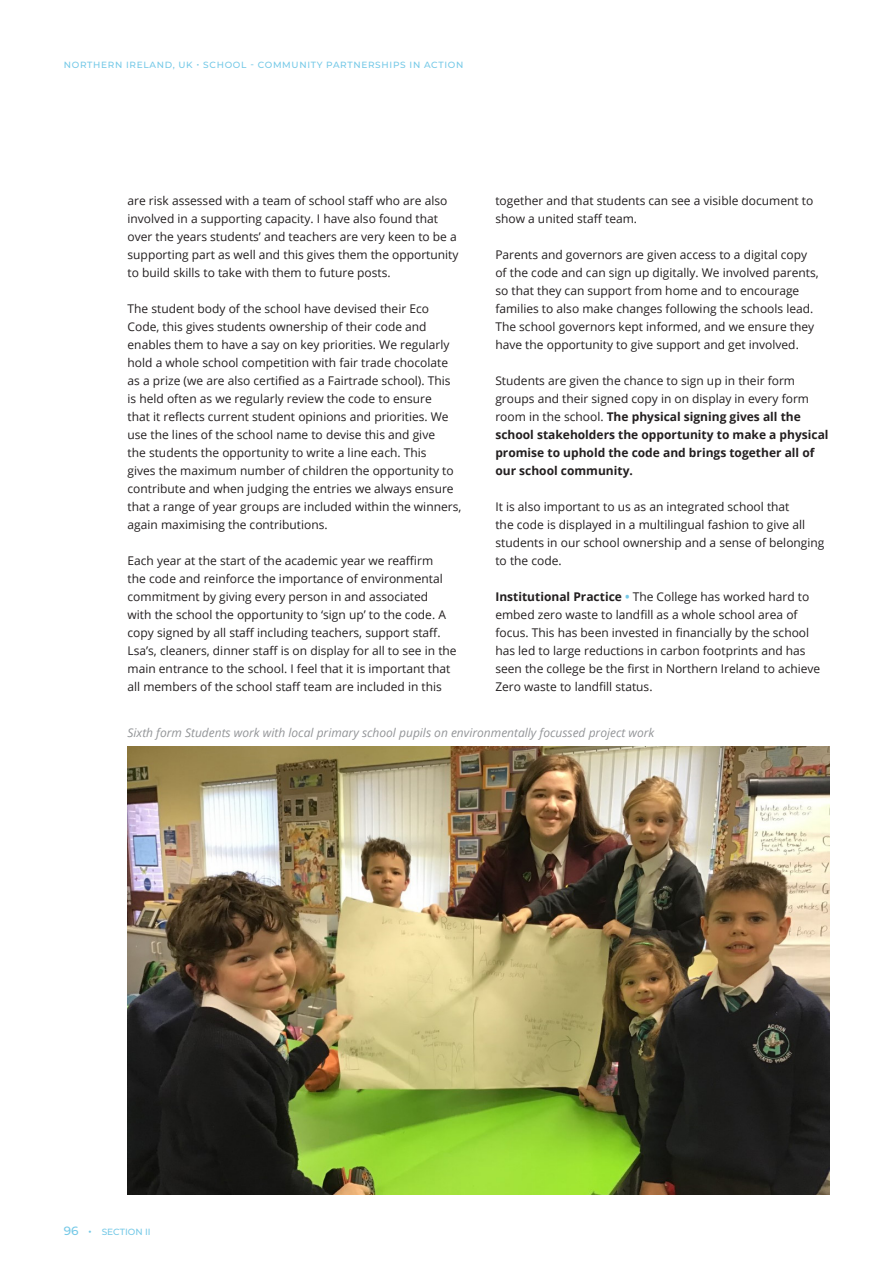
<style>
.page{position:relative;width:893px;height:1263px;background:#fff}
.page>*{position:absolute;margin:0;border:0;box-sizing:border-box;transform-origin:0 0}
.Paragraph_text{font:12px/18px "Open Sans";color:#231f20}
.Paragraph_text-2{font:700 12px/18px "Open Sans";color:#231f20}
.Captions{font:italic 12px "Open Sans";color:#939598}
.t1{font:500 9px "Montserrat";letter-spacing:.075em;color:#75c9e7}
.t2{font:500 9px "Montserrat";color:#75c9e7}
.s1{font-weight:400}
.s2{font-weight:700}
.s3{font-weight:700;color:#75c9e7}
.s4{font-size:12px}
</style>
<div class="page">
<img style="left:128px;top:746px;width:701px;height:449px">
<p class="t1" style="left:64px;top:59px;width:401px">NORTHERN IRELAND, UK • SCHOOL - COMMUNITY PARTNERSHIPS IN ACTION</p>
<p class="Paragraph_text" style="left:128px;top:191px;width:333px">are risk assessed with a team of school staff who are also involved in a supporting capacity. I have also found that over the years students’ and teachers are very keen to be a supporting part as well and this gives them the opportunity to build skills to take with them to future posts.</p>
<p class="Paragraph_text" style="left:128px;top:299px;width:335px">The student body of the school have devised their Eco Code, this gives students ownership of their code and enables them to have a say on key priorities. We regularly hold a whole school competition with fair trade chocolate as a prize (we are also certified as a Fairtrade school). This is held often as we regularly review the code to ensure<br>that it reflects current student opinions and priorities. We use the lines of the school name to devise this and give<br>the students the opportunity to write a line each. This<br>gives the maximum number of children the opportunity to contribute and when judging the entries we always ensure that a range of year groups are included within the winners, again maximising the contributions.</p>
<p class="Paragraph_text" style="left:128px;top:551px;width:331px">Each year at the start of the academic year we reaffirm<br>the code and reinforce the importance of environmental commitment by giving every person in and associated<br>with the school the opportunity to ‘sign up’ to the code. A copy signed by all staff including teachers, support staff.<br>Lsa’s, cleaners, dinner staff is on display for all to see in the main entrance to the school. I feel that it is important that all members of the school staff team are included in this</p>
<p class="Paragraph_text" style="left:495px;top:191px;width:319px">together and that students can see a visible document to show a united staff team.</p>
<p class="Paragraph_text" style="left:495px;top:245px;width:325px">Parents and governors are given access to a digital copy of the code and can sign up digitally. We involved parents, so that they can support from home and to encourage families to also make changes following the schools lead.<br>The school governors kept informed, and we ensure they have the opportunity to give support and get involved.</p>
<p class="Paragraph_text-2" style="left:495px;top:371px;width:335px"><span class="s1">Students are given the chance to sign up in their form groups and their signed copy in on display in every form room in the school.</span> The physical signing gives all the school stakeholders the opportunity to make a physical promise to uphold the code and brings together all of our school community.</p>
<p class="Paragraph_text" style="left:495px;top:497px;width:331px">It is also important to us as an integrated school that<br>the code is displayed in a multilingual fashion to give all students in our school ownership and a sense of belonging to the code.</p>
<p class="Paragraph_text" style="left:495px;top:587px;width:326px"><span class="s2">Institutional Practice</span> <span class="s3">•</span> The College has worked hard to embed zero waste to landfill as a whole school area of focus. This has been invested in financially by the school has led to large reductions in carbon footprints and has seen the college be the first in Northern Ireland to achieve Zero waste to landfill status.</p>
<p class="Captions" style="left:128px;top:724px;width:528px">Sixth form Students work with local primary school pupils on environmentally focussed project work</p>
<p class="t2" style="left:64px;top:1225px;width:88px"><span class="s4">96 •</span> SECTION II</p>
</div>
